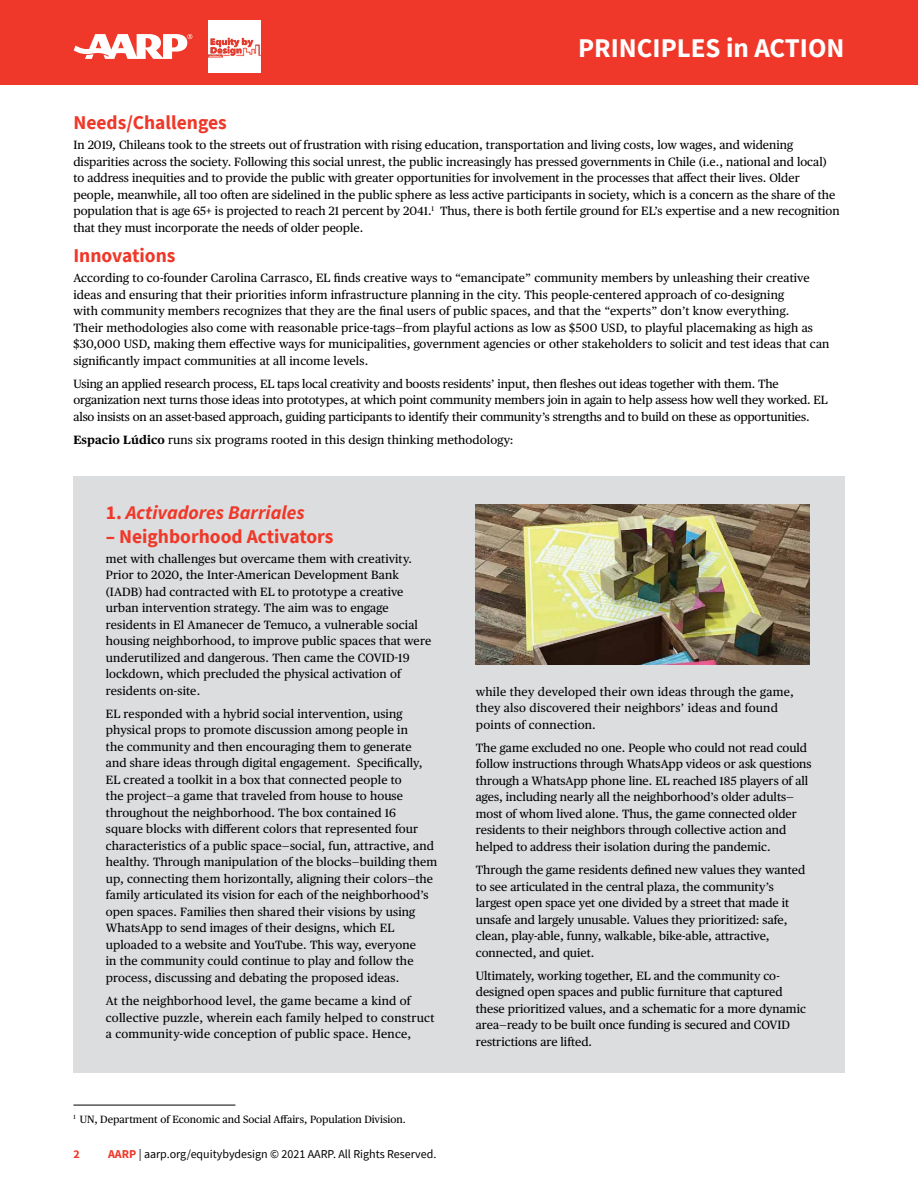
<style>
.page{position:relative;width:918px;height:1188px;background:#fff}
.page>*{position:absolute;margin:0;border:0;box-sizing:border-box;transform-origin:0 0}
.t1{font:700 27px "Source Sans Pro";color:#fff}
.t2{font:700 19.5px "Source Sans Pro";color:#ef3829}
.t3{font:italic 700 19.5px "Source Sans Pro";color:#ef3829}
.t4{font:12px/16.5px "Publico Text";letter-spacing:.005em;color:#000}
.t5{font:12px "Source Sans Pro";color:#000}
.t6{font:700 12px "Source Sans Pro";color:#ef3829}
.t7{font:10.5px "Publico Text";color:#000}
.s1{font-weight:700}
.s2{font-style:normal}
.s3{font-weight:700;color:#ef3829}
</style>
<div class="page">
<div style="left:0;top:0;width:918px;height:85px;background:#ef3829"></div>
<svg style="left:74px;top:34px;width:118px;height:25px"></svg>
<img style="left:209px;top:21px;width:52px;height:51px">
<div style="left:73px;top:477px;width:772px;height:596px;background:#dcddde"></div>
<hr style="left:73px;top:1105px;width:162px;height:1px;background:#000">
<img style="left:475px;top:505px;width:335px;height:159px">
<h1 class="t1" style="left:578px;top:29px;width:268px">PRINCIPLES in ACTION</h1>
<h2 class="t2" style="left:73px;top:110px;width:155px">Needs/Challenges</h2>
<p class="t4" style="left:73px;top:136px;width:768px">In 2019, Chileans took to the streets out of frustration with rising education, transportation and living costs, low wages, and widening disparities across the society. Following this social unrest, the public increasingly has pressed governments in Chile (i.e., national and local) to address inequities and to provide the public with greater opportunities for involvement in the processes that affect their lives. Older people, meanwhile, all too often are sidelined in the public sphere as less active participants in society, which is a concern as the share of the population that is age 65+ is projected to reach 21 percent by 2041.<sup>1</sup> Thus, there is both fertile ground for EL’s expertise and a new recognition that they must incorporate the needs of older people.</p>
<h2 class="t2" style="left:73px;top:242px;width:104px">Innovations</h2>
<p class="t4" style="left:73px;top:269px;width:758px">According to co-founder Carolina Carrasco, EL finds creative ways to “emancipate” community members by unleashing their creative ideas and ensuring that their priorities inform infrastructure planning in the city. This people-centered approach of co-designing<br>with community members recognizes that they are the final users of public spaces, and that the “experts” don’t know everything.<br>Their methodologies also come with reasonable price-tags—from playful actions as low as $500 USD, to playful placemaking as high as $30,000 USD, making them effective ways for municipalities, government agencies or other stakeholders to solicit and test ideas that can significantly impact communities at all income levels.</p>
<p class="t4" style="left:73px;top:375px;width:756px">Using an applied research process, EL taps local creativity and boosts residents’ input, then fleshes out ideas together with them. The organization next turns those ideas into prototypes, at which point community members join in again to help assess how well they worked. EL also insists on an asset-based approach, guiding participants to identify their community’s strengths and to build on these as opportunities.</p>
<p class="t4" style="left:73px;top:431px;width:442px"><span class="s1">Espacio Lúdico</span> runs six programs rooted in this design thinking methodology:</p>
<h2 class="t3" style="left:106px;top:500px;width:200px"><span class="s2">1.</span> Activadores Barriales</h2>
<h2 class="t2" style="left:106px;top:523px;width:229px">– Neighborhood Activators</h2>
<p class="t4" style="left:106px;top:550px;width:327px">met with challenges but overcame them with creativity.<br>Prior to 2020, the Inter-American Development Bank (IADB) had contracted with EL to prototype a creative urban intervention strategy. The aim was to engage residents in El Amanecer de Temuco, a vulnerable social housing neighborhood, to improve public spaces that were underutilized and dangerous. Then came the COVID-19 lockdown, which precluded the physical activation of residents on-site.</p>
<p class="t4" style="left:106px;top:705px;width:333px">EL responded with a hybrid social intervention, using physical props to promote discussion among people in<br>the community and then encouraging them to generate<br>and share ideas through digital engagement. Specifically, EL created a toolkit in a box that connected people to<br>the project—a game that traveled from house to house throughout the neighborhood. The box contained 16<br>square blocks with different colors that represented four characteristics of a public space—social, fun, attractive, and healthy. Through manipulation of the blocks—building them up, connecting them horizontally, aligning their colors—the family articulated its vision for each of the neighborhood’s open spaces. Families then shared their visions by using WhatsApp to send images of their designs, which EL uploaded to a website and YouTube. This way, everyone<br>in the community could continue to play and follow the process, discussing and debating the proposed ideas.</p>
<p class="t4" style="left:106px;top:992px;width:330px">At the neighborhood level, the game became a kind of collective puzzle, wherein each family helped to construct a community-wide conception of public space. Hence,</p>
<p class="t7" style="left:73px;top:1111px;width:334px"><sup>1</sup> UN, Department of Economic and Social Affairs, Population Division.</p>
<p class="t6" style="left:74px;top:1146px;width:8px">2</p>
<p class="t5" style="left:108px;top:1146px;width:330px"><span class="s3">AARP</span> | aarp.org/equitybydesign © 2021 AARP. All Rights Reserved.</p>
<p class="t4" style="left:476px;top:682px;width:320px">while they developed their own ideas through the game, they also discovered their neighbors’ ideas and found points of connection.</p>
<p class="t4" style="left:476px;top:739px;width:337px">The game excluded no one. People who could not read could follow instructions through WhatsApp videos or ask questions through a WhatsApp phone line. EL reached 185 players of all ages, including nearly all the neighborhood’s older adults— most of whom lived alone. Thus, the game connected older residents to their neighbors through collective action and helped to address their isolation during the pandemic.</p>
<p class="t4" style="left:476px;top:861px;width:331px">Through the game residents defined new values they wanted to see articulated in the central plaza, the community’s largest open space yet one divided by a street that made it unsafe and largely unusable. Values they prioritized: safe, clean, play-able, funny, walkable, bike-able, attractive, connected, and quiet.</p>
<p class="t4" style="left:476px;top:967px;width:332px">Ultimately, working together, EL and the community co&shy;designed open spaces and public furniture that captured these prioritized values, and a schematic for a more dynamic area—ready to be built once funding is secured and COVID restrictions are lifted.</p>
</div>
